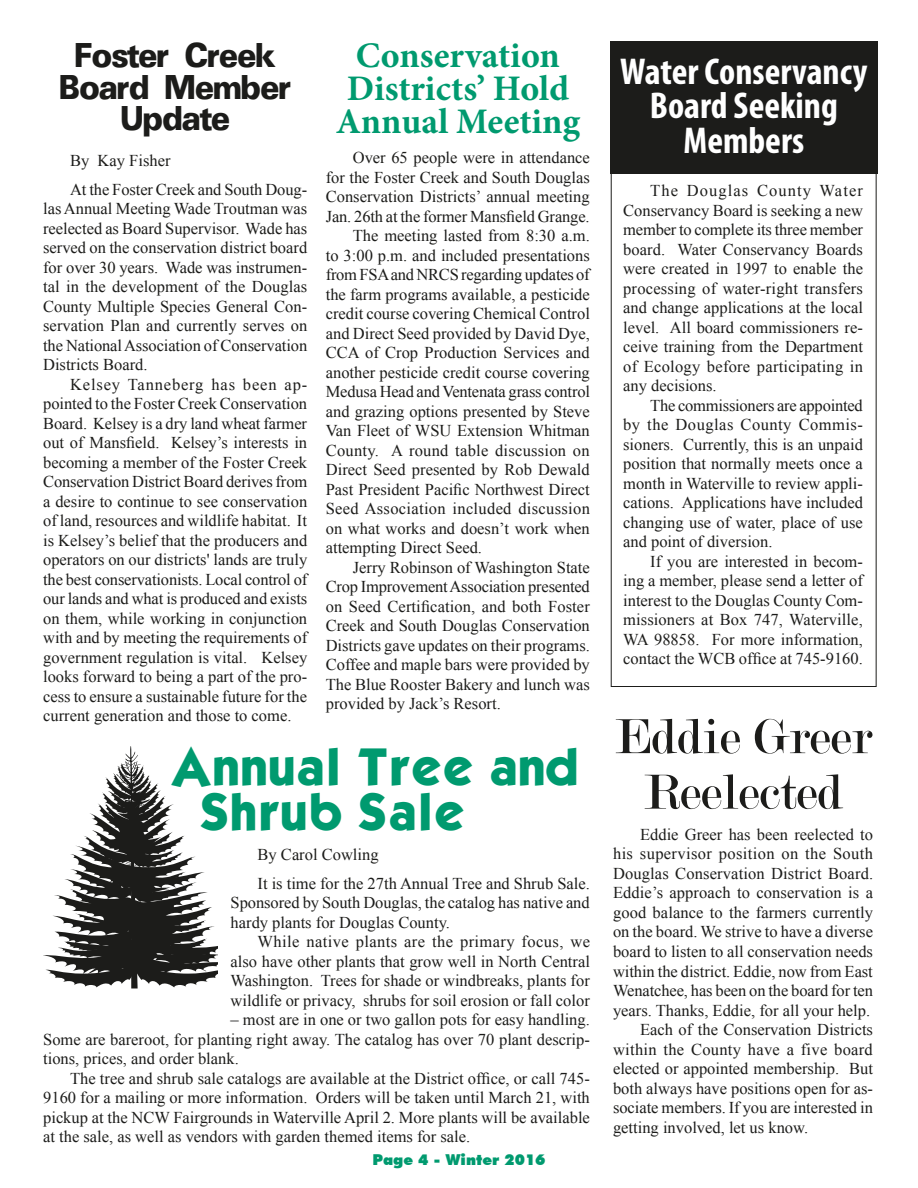
<style>
.page{position:relative;width:918px;height:1188px;background:#fff}
.page>*{position:absolute;margin:0;border:0;box-sizing:border-box;transform-origin:0 0}
.t1{font:52.5px/55.5px "Modern";color:#1c1c1a;text-align:center}
.t2{font:45px/45px "Kabel Bd Normal";color:#009a6f}
.t3{font:700 condensed 37.5px/34.5px "Myriad Pro";color:#fff;text-align:center}
.t4{font:700 36px/33px "Minion Pro";color:#009a6f;text-align:center}
.t5{font:900 36px/31.5px "Universal Cond";color:#1c1c1a;text-align:center}
.t6{font:16.5px/19.5px "Times New Roman";color:#1c1c1a;text-align:justify}
.t7{font:16.5px "Times New Roman";letter-spacing:.02em;color:#1c1c1a}
.t8{font:900 15px "Futura BT";color:#009a6f}
</style>
<div class="page">
<div style="left:610px;top:41px;width:268px;height:133px;background:#1c1c1a"></div>
<svg style="left:43px;top:746px;width:174px;height:242px"></svg>
<h3 class="t5" style="left:60px;top:40px;width:233px">Foster Creek<br>Board Member<br>Update</h3>
<p class="t6" style="left:70px;top:146px;width:239px;line-height:28.5px">By Kay Fisher<br>At the Foster Creek and South Doug-</p>
<p class="t6" style="left:43px;top:199px;width:266px">las Annual Meeting Wade Troutman was reelected as Board Supervisor. Wade has served on the conservation district board for over 30 years. Wade was instrumen&shy;tal in the development of the Douglas County Multiple Species General Con&shy;servation Plan and currently serves on the National Association of Conservation Districts Board.</p>
<p class="t6" style="left:43px;top:374px;width:266px;text-indent:27px">Kelsey Tanneberg has been ap&shy;pointed to the Foster Creek Conservation Board. Kelsey is a dry land wheat farmer out of Mansfield. Kelsey’s interests in becoming a member of the Foster Creek Conservation District Board derives from a desire to continue to see conservation of land, resources and wildlife habitat. It is Kelsey’s belief that the producers and operators on our districts' lands are truly the best conservationists. Local control of our lands and what is produced and exists on them, while working in conjunction with and by meeting the requirements of government regulation is vital. Kelsey looks forward to being a part of the pro&shy;cess to ensure a sustainable future for the current generation and those to come.</p>
<h3 class="t4" style="left:336px;top:38px;width:246px">Conservation<br>Districts’ Hold<br>Annual Meeting</h3>
<p class="t6" style="left:353px;top:148px;width:239px">Over 65 people were in attendance</p>
<p class="t6" style="left:326px;top:167px;width:266px">for the Foster Creek and South Douglas</p>
<p class="t6" style="left:326px;top:187px;width:265px">Conservation Districts’ annual meeting</p>
<p class="t6" style="left:326px;top:206px;width:265px">Jan. 26th at the former Mansfield Grange.</p>
<p class="t6" style="left:353px;top:226px;width:239px">The meeting lasted from 8:30 a.m.</p>
<p class="t6" style="left:326px;top:245px;width:266px">to 3:00 p.m. and included presentations</p>
<p class="t6" style="left:326px;top:265px;width:266px">from FSA and NRCS regarding updates of</p>
<p class="t6" style="left:326px;top:284px;width:266px">the farm programs available, a pesticide</p>
<p class="t6" style="left:326px;top:304px;width:266px">credit course covering Chemical Control</p>
<p class="t6" style="left:326px;top:323px;width:266px">and Direct Seed provided by David Dye,</p>
<p class="t6" style="left:326px;top:343px;width:265px">CCA of Crop Production Services and</p>
<p class="t6" style="left:326px;top:362px;width:266px">another pesticide credit course covering</p>
<p class="t6" style="left:326px;top:382px;width:266px">Medusa Head and Ventenata grass control</p>
<p class="t6" style="left:326px;top:401px;width:266px">and grazing options presented by Steve</p>
<p class="t6" style="left:326px;top:421px;width:266px">Van Fleet of WSU Extension Whitman</p>
<p class="t6" style="left:326px;top:440px;width:265px">County. A round table discussion on</p>
<p class="t6" style="left:326px;top:460px;width:265px">Direct Seed presented by Rob Dewald</p>
<p class="t6" style="left:326px;top:479px;width:266px">Past President Pacific Northwest Direct</p>
<p class="t7" style="left:326px;top:498px;width:266px">Seed Association included discussion</p>
<p class="t6" style="left:326px;top:518px;width:266px">on what works and doesn’t work when</p>
<p class="t6" style="left:326px;top:538px;width:158px">attempting Direct Seed.</p>
<p class="t6" style="left:353px;top:557px;width:239px">Jerry Robinson of Washington State</p>
<p class="t6" style="left:326px;top:577px;width:266px">Crop Improvement Association presented</p>
<p class="t6" style="left:326px;top:596px;width:266px">on Seed Certification, and both Foster</p>
<p class="t6" style="left:326px;top:616px;width:266px">Creek and South Douglas Conservation</p>
<p class="t6" style="left:326px;top:635px;width:266px">Districts gave updates on their programs.</p>
<p class="t6" style="left:326px;top:655px;width:266px">Coffee and maple bars were provided by</p>
<p class="t6" style="left:326px;top:674px;width:266px">The Blue Rooster Bakery and lunch was</p>
<p class="t6" style="left:326px;top:694px;width:177px">provided by Jack’s Resort.</p>
<h2 class="t2" style="left:198px;top:743px;width:383px;text-indent:-29px">Annual Tree and<br>Shrub Sale</h2>
<p class="t6" style="left:258px;top:840px;width:334px;line-height:28.5px">By Carol Cowling<br>It is time for the 27th Annual Tree and Shrub Sale.</p>
<p class="t6" style="left:231px;top:893px;width:361px">Sponsored by South Douglas, the catalog has native and hardy plants for Douglas County.</p>
<p class="t6" style="left:231px;top:932px;width:361px;text-indent:27px">While native plants are the primary focus, we also have other plants that grow well in North Central Washington. Trees for shade or windbreaks, plants for wildlife or privacy, shrubs for soil erosion or fall color</p>
<p class="t6" style="left:43px;top:1010px;width:548px;text-indent:187px">– most are in one or two gallon pots for easy handling.<br>Some are bareroot, for planting right away. The catalog has over 70 plant descrip&shy;tions, prices, and order blank.</p>
<p class="t6" style="left:43px;top:1068px;width:548px;text-indent:27px">The tree and shrub sale catalogs are available at the District office, or call 745- 9160 for a mailing or more information. Orders will be taken until March 21, with pickup at the NCW Fairgrounds in Waterville April 2. More plants will be available at the sale, as well as vendors with garden themed items for sale.</p>
<p class="t8" style="left:372px;top:1151px;width:175px">Page 4 - Winter 2016</p>
<h3 class="t3" style="left:620px;top:53px;width:249px">Water Conservancy<br>Board Seeking<br>Members</h3>
<p class="t6" style="left:623px;top:181px;width:241px;text-indent:27px">The Douglas County Water Conservancy Board is seeking a new member to complete its three member board. Water Conservancy Boards were created in 1997 to enable the processing of water-right transfers and change applications at the local level. All board commissioners re&shy;ceive training from the Department of Ecology before participating in any decisions.</p>
<p class="t6" style="left:623px;top:395px;width:241px;text-indent:27px">The commissioners are appointed by the Douglas County Commis&shy;sioners. Currently, this is an unpaid position that normally meets once a month in Waterville to review appli&shy;cations. Applications have included changing use of water, place of use and point of diversion.</p>
<p class="t6" style="left:623px;top:551px;width:241px;text-indent:27px">If you are interested in becom&shy;ing a member, please send a letter of interest to the Douglas County Com&shy;missioners at Box 747, Waterville, WA 98858. For more information, contact the WCB office at 745-9160.</p>
<h1 class="t1" style="left:615px;top:709px;width:259px">Eddie Greer<br>Reelected</h1>
<p class="t6" style="left:640px;top:824px;width:235px">Eddie Greer has been reelected to</p>
<p class="t7" style="left:613px;top:843px;width:261px">his supervisor position on the South</p>
<p class="t6" style="left:613px;top:863px;width:262px">Douglas Conservation District Board.</p>
<p class="t6" style="left:613px;top:883px;width:261px">Eddie’s approach to conservation is a</p>
<p class="t6" style="left:613px;top:902px;width:262px">good balance to the farmers currently</p>
<p class="t6" style="left:613px;top:922px;width:262px">on the board. We strive to have a diverse</p>
<p class="t6" style="left:613px;top:941px;width:261px">board to listen to all conservation needs</p>
<p class="t6" style="left:613px;top:961px;width:261px">within the district. Eddie, now from East</p>
<p class="t6" style="left:613px;top:980px;width:262px">Wenatchee, has been on the board for ten</p>
<p class="t6" style="left:613px;top:1000px;width:259px">years. Thanks, Eddie, for all your help.</p>
<p class="t6" style="left:640px;top:1019px;width:234px">Each of the Conservation Districts</p>
<p class="t7" style="left:613px;top:1038px;width:261px">within the County have a five board</p>
<p class="t6" style="left:613px;top:1058px;width:261px">elected or appointed membership. But</p>
<p class="t6" style="left:613px;top:1078px;width:261px">both always have positions open for as-</p>
<p class="t6" style="left:613px;top:1097px;width:261px">sociate members. If you are interested in</p>
<p class="t6" style="left:613px;top:1117px;width:197px">getting involved, let us know.</p>
</div>
